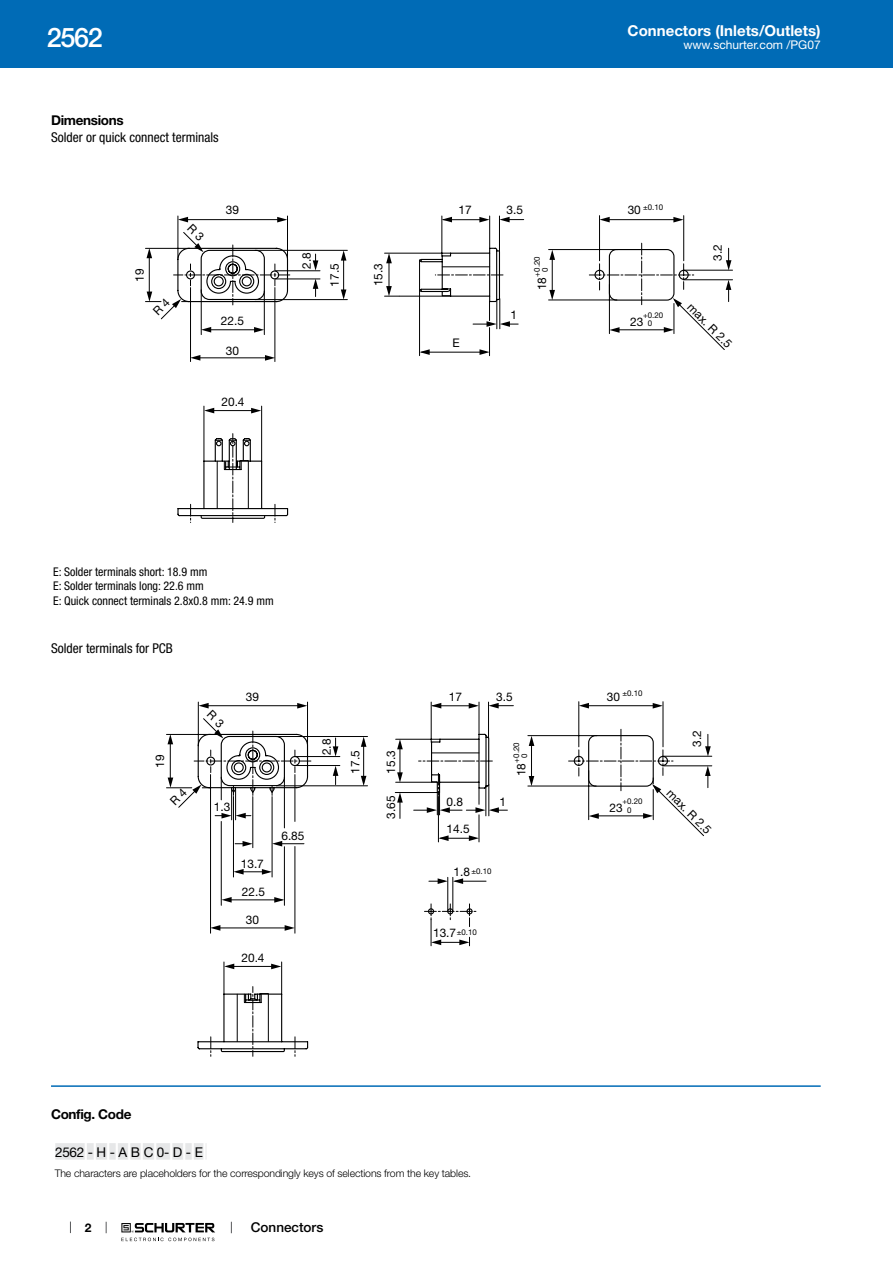
<style>
.page{position:relative;width:893px;height:1263px;background:#fff}
.page>*{position:absolute;margin:0;border:0;box-sizing:border-box;transform-origin:0 0}
.t1{font:500 27px "Helvetica Neue LT";color:#fff}
.t2{font:700 15px "Helvetica Neue LT";color:#fff}
.t3{font:condensed 13.5px "Helvetica Neue LT";color:#000}
.t4{font:13.5px "Helvetica Neue LT";color:#000}
.t5{font:700 13.5px "Helvetica Neue LT";letter-spacing:-.025em;color:#000}
.t6{font:500 13.5px "Helvetica Neue LT";color:#000}
.t7{font:condensed 12px/14.4px "Helvetica Neue LT";color:#000}
.t8{font:12px "Helvetica Neue LT";color:#fff}
.t9{font:700 12px "Helvetica Neue LT";color:#000}
.t10{font:11.85px "Helvetica Neue LT";color:#000}
.t11{font:300 10.5px "Helvetica Neue LT";letter-spacing:-.01em;color:#000}
.t12{font:7.95px/8.7px "Helvetica Neue LT";color:#000}
.s1{font-size:11.85px}
.s2{font-weight:700;font-size:19.5px;color:#fff}
</style>
<div class="page">
<svg style="left:70px;top:1221px;width:1px;height:12px"></svg>
<svg style="left:121px;top:1223px;width:94px;height:18px"></svg>
<div style="left:0;top:0;width:893px;height:68px;background:#006bb6"></div>
<hr style="left:419px;top:260px;width:1px;height:96px;background:#000">
<hr style="left:422px;top:352px;width:62px;height:1px;background:#000">
<svg style="left:187px;top:215px;width:546px;height:135px"></svg>
<svg style="left:386px;top:253px;width:6px;height:10px"></svg>
<svg style="left:386px;top:286px;width:6px;height:10px"></svg>
<svg style="left:479px;top:217px;width:10px;height:5px"></svg>
<svg style="left:442px;top:217px;width:10px;height:5px"></svg>
<svg style="left:499px;top:217px;width:11px;height:5px"></svg>
<svg style="left:479px;top:349px;width:11px;height:6px"></svg>
<svg style="left:420px;top:349px;width:10px;height:6px"></svg>
<svg style="left:473px;top:321px;width:45px;height:6px"></svg>
<svg style="left:726px;top:280px;width:5px;height:10px"></svg>
<svg style="left:726px;top:260px;width:5px;height:10px"></svg>
<svg style="left:673px;top:217px;width:11px;height:5px"></svg>
<svg style="left:599px;top:217px;width:11px;height:5px"></svg>
<svg style="left:589px;top:243px;width:105px;height:64px"></svg>
<svg style="left:549px;top:250px;width:6px;height:10px"></svg>
<svg style="left:549px;top:290px;width:6px;height:10px"></svg>
<svg style="left:664px;top:327px;width:10px;height:6px"></svg>
<svg style="left:609px;top:327px;width:10px;height:6px"></svg>
<svg style="left:197px;top:1002px;width:112px;height:51px"></svg>
<svg style="left:166px;top:701px;width:546px;height:136px"></svg>
<svg style="left:178px;top:736px;width:354px;height:266px"></svg>
<svg style="left:237px;top:986px;width:32px;height:70px"></svg>
<svg style="left:203px;top:718px;width:283px;height:228px"></svg>
<svg style="left:705px;top:766px;width:6px;height:10px"></svg>
<svg style="left:705px;top:746px;width:6px;height:10px"></svg>
<svg style="left:469px;top:703px;width:10px;height:5px"></svg>
<svg style="left:431px;top:703px;width:10px;height:5px"></svg>
<svg style="left:488px;top:703px;width:11px;height:5px"></svg>
<svg style="left:653px;top:703px;width:10px;height:5px"></svg>
<svg style="left:579px;top:703px;width:10px;height:5px"></svg>
<svg style="left:569px;top:729px;width:104px;height:64px"></svg>
<svg style="left:529px;top:736px;width:5px;height:10px"></svg>
<svg style="left:529px;top:776px;width:5px;height:10px"></svg>
<svg style="left:274px;top:897px;width:10px;height:6px"></svg>
<svg style="left:221px;top:897px;width:11px;height:6px"></svg>
<svg style="left:285px;top:925px;width:10px;height:6px"></svg>
<svg style="left:210px;top:925px;width:10px;height:6px"></svg>
<svg style="left:427px;top:807px;width:23px;height:6px"></svg>
<svg style="left:475px;top:807px;width:24px;height:6px"></svg>
<svg style="left:469px;top:835px;width:10px;height:6px"></svg>
<svg style="left:438px;top:835px;width:11px;height:6px"></svg>
<svg style="left:643px;top:813px;width:10px;height:6px"></svg>
<svg style="left:589px;top:813px;width:10px;height:6px"></svg>
<svg style="left:271px;top:964px;width:10px;height:5px"></svg>
<svg style="left:224px;top:963px;width:10px;height:6px"></svg>
<svg style="left:333px;top:766px;width:5px;height:10px"></svg>
<svg style="left:333px;top:746px;width:5px;height:10px"></svg>
<svg style="left:361px;top:737px;width:5px;height:10px"></svg>
<svg style="left:361px;top:776px;width:5px;height:10px"></svg>
<svg style="left:221px;top:813px;width:25px;height:5px"></svg>
<svg style="left:262px;top:869px;width:10px;height:6px"></svg>
<svg style="left:233px;top:869px;width:11px;height:5px"></svg>
<svg style="left:243px;top:841px;width:10px;height:5px"></svg>
<svg style="left:272px;top:841px;width:10px;height:5px"></svg>
<svg style="left:397px;top:792px;width:6px;height:10px"></svg>
<svg style="left:397px;top:739px;width:6px;height:10px"></svg>
<svg style="left:397px;top:772px;width:6px;height:10px"></svg>
<svg style="left:438px;top:878px;width:25px;height:6px"></svg>
<svg style="left:459px;top:939px;width:10px;height:6px"></svg>
<svg style="left:431px;top:939px;width:10px;height:6px"></svg>
<hr style="left:51px;top:1085px;width:770px;height:2px;background:#006bb6">
<div style="left:55px;top:1143px;width:151px;height:17px;background:#e6e7e8"></div>
<svg style="left:147px;top:217px;width:201px;height:305px"></svg>
<svg style="left:168px;top:703px;width:143px;height:102px"></svg>
<h1 class="t1" style="left:47px;top:21px;width:57px">2562</h1>
<p class="t5" style="left:51px;top:112px;width:74px">Dimensions</p>
<p class="t3" style="left:51px;top:130px;width:169px">Solder or quick connect terminals</p>
<p class="t10" style="left:132px;top:282px;width:15px;rotate:-90deg">19</p>
<p class="t10" style="left:226px;top:203px;width:15px">39</p>
<p class="t10" style="left:459px;top:203px;width:15px">17</p>
<p class="t10" style="left:221px;top:314px;width:25px">22.5</p>
<p class="t10" style="left:226px;top:344px;width:15px">30</p>
<p class="t10" style="left:221px;top:395px;width:25px">20.4</p>
<p class="t10" style="left:299px;top:269px;width:18px;rotate:-90deg">2.8</p>
<p class="t10" style="left:327px;top:286px;width:25px;rotate:-90deg">17.5</p>
<p class="t10" style="left:371px;top:286px;width:25px;rotate:-90deg">15.3</p>
<p class="t10" style="left:452px;top:336px;width:9px">E</p>
<p class="t10" style="left:507px;top:203px;width:18px">3.5</p>
<p class="t10" style="left:511px;top:308px;width:8px">1</p>
<p class="t12" style="left:533px;top:272px;width:17px;line-height:7.9px;text-indent:-5px;rotate:-90deg">+0.20<br>0</p>
<p class="t10" style="left:535px;top:290px;width:15px;rotate:-90deg">18</p>
<p class="t7" style="left:53px;top:564px;width:222px">E: Solder terminals short: 18.9 mm<br>E: Solder terminals long: 22.6 mm<br>E: Quick connect terminals 2.8x0.8 mm: 24.9 mm</p>
<p class="t3" style="left:51px;top:640px;width:123px">Solder terminals for PCB</p>
<p class="t2" style="left:628px;top:21px;width:195px">Connectors (Inlets/Outlets)</p>
<p class="t8" style="left:683px;top:38px;width:139px">www.schurter.com /PG07</p>
<p class="t12" style="left:643px;top:202px;width:22px">±0.10</p>
<p class="t10" style="left:628px;top:203px;width:15px">30</p>
<p class="t10" style="left:630px;top:314px;width:15px">23</p>
<p class="t12" style="left:648px;top:310px;width:17px;text-indent:-5px">+0.20<br>0</p>
<p class="t10" style="left:711px;top:261px;width:18px;rotate:-90deg">3.2</p>
<p class="t10" style="left:695px;top:300px;width:59px;rotate:45deg">max. R 2.5</p>
<p class="t10" style="left:153px;top:767px;width:15px;rotate:-90deg">19</p>
<p class="t12" style="left:622px;top:688px;width:22px">±0.10</p>
<p class="t10" style="left:246px;top:689px;width:15px">39</p>
<p class="t10" style="left:449px;top:689px;width:15px">17</p>
<p class="t10" style="left:607px;top:689px;width:15px">30</p>
<p class="t10" style="left:496px;top:689px;width:18px">3.5</p>
<p class="t10" style="left:319px;top:755px;width:18px;rotate:-90deg">2.8</p>
<p class="t10" style="left:214px;top:799px;width:18px">1.3</p>
<p class="t10" style="left:241px;top:856px;width:25px">13.7</p>
<p class="t10" style="left:242px;top:884px;width:25px">22.5</p>
<p class="t10" style="left:246px;top:912px;width:15px">30</p>
<p class="t10" style="left:241px;top:950px;width:25px">20.4</p>
<p class="t10" style="left:281px;top:828px;width:25px">6.85</p>
<p class="t10" style="left:348px;top:773px;width:25px;rotate:-90deg">17.5</p>
<p class="t10" style="left:384px;top:773px;width:25px;rotate:-90deg">15.3</p>
<p class="t10" style="left:384px;top:819px;width:25px;rotate:-90deg">3.65</p>
<p class="t10" style="left:446px;top:795px;width:18px">0.8</p>
<p class="t10" style="left:499px;top:795px;width:8px">1</p>
<p class="t10" style="left:447px;top:822px;width:25px">14.5</p>
<p class="t12" style="left:512px;top:758px;width:17px;line-height:7.9px;text-indent:-5px;rotate:-90deg">+0.20<br>0</p>
<p class="t10" style="left:514px;top:776px;width:15px;rotate:-90deg">18</p>
<p class="t12" style="left:454px;top:866px;width:40px"><span class="s1">1.8</span> ±0.10</p>
<p class="t12" style="left:433px;top:927px;width:45px"><span class="s1">13.7</span>±0.10</p>
<p class="t10" style="left:609px;top:800px;width:15px">23</p>
<p class="t12" style="left:627px;top:796px;width:17px;text-indent:-5px">+0.20<br>0</p>
<p class="t10" style="left:690px;top:747px;width:18px;rotate:-90deg">3.2</p>
<p class="t10" style="left:674px;top:786px;width:59px;rotate:45deg">max. R 2.5</p>
<p class="t5" style="left:51px;top:1105px;width:82px">Config. Code</p>
<p class="t4" style="left:55px;top:1144px;width:153px">2562<span class="s2">|</span>-<span class="s2">|</span>H<span class="s2">|</span>-<span class="s2">|</span>A<span class="s2">|</span>B<span class="s2">|</span>C<span class="s2">|</span>0-<span class="s2">|</span>D<span class="s2">|</span>-<span class="s2">|</span>E<span class="s2">|</span></p>
<p class="t11" style="left:55px;top:1167px;width:418px">The characters are placeholders for the correspondingly keys of selections from the key tables.</p>
<p class="t9" style="left:85px;top:1220px;width:8px">2</p>
<p class="t6" style="left:251px;top:1219px;width:74px">Connectors</p>
</div>
